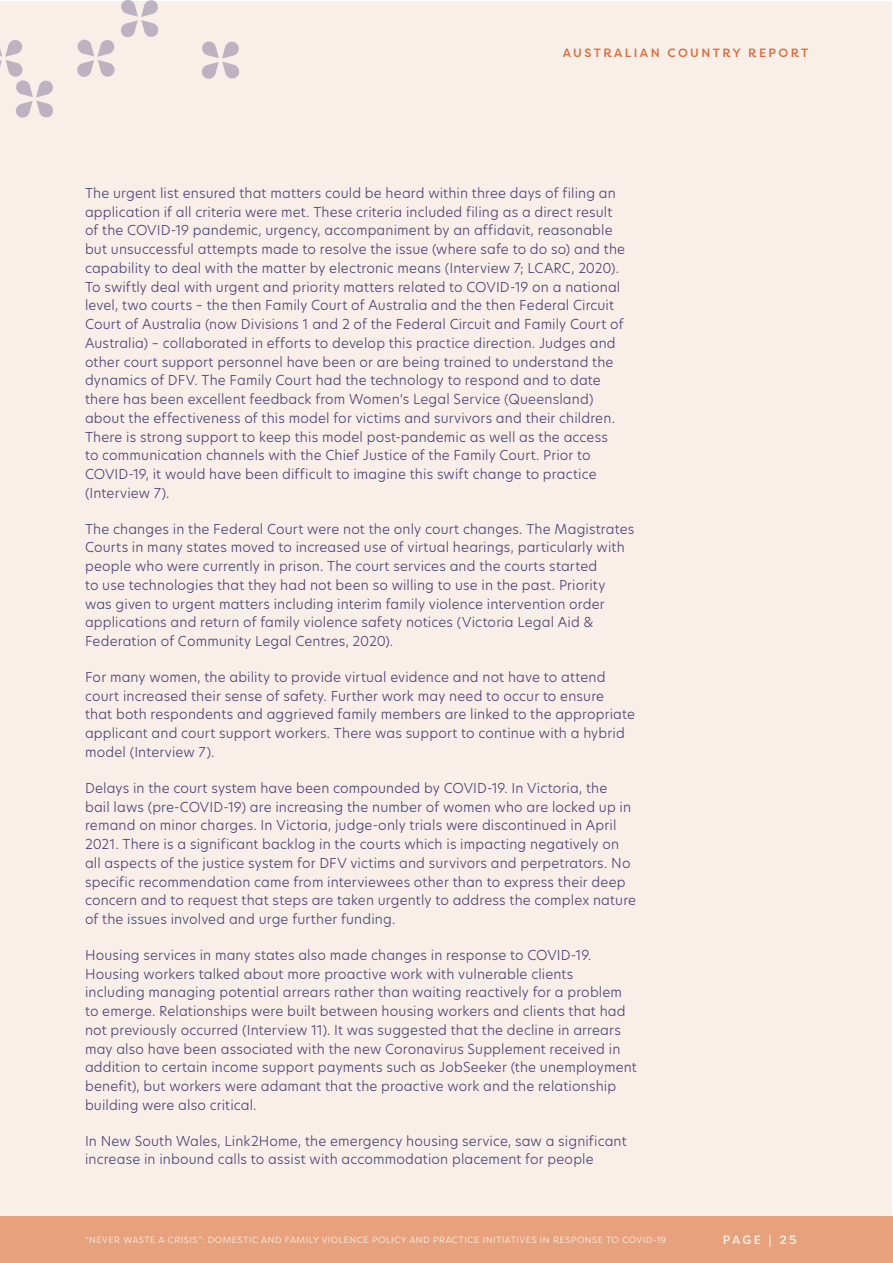
<style>
.page{position:relative;width:893px;height:1263px;background:#fff}
.page>*{position:absolute;margin:0;border:0;box-sizing:border-box;transform-origin:0 0}
.Body_text{font:300 13.5px/18.8px "Hero New";letter-spacing:.01em;color:#4c4374}
.t1{font:500 12px "Filson Pro";letter-spacing:.2em;color:#db6d3c}
.t2{font:500 12px "Filson Pro";letter-spacing:.19em;color:#f8efe8}
.t3{font:9px "Filson Pro";letter-spacing:.05em;color:#f8efe8}
</style>
<div class="page">
<div style="left:0;top:2px;width:892px;height:1261px;background:#f8efe8"></div>
<div style="left:0;top:1216px;width:893px;height:47px;background:#e7a17c"></div>
<svg style="left:0;top:40px;width:53px;height:78px"></svg>
<svg style="left:202px;top:41px;width:37px;height:38px"></svg>
<svg style="left:76px;top:0;width:83px;height:77px"></svg>
<p class="t1" style="left:563px;top:44px;width:247px">AUSTRALIAN COUNTRY REPORT</p>
<p class="Body_text" style="left:85px;top:183px;width:542px">The urgent list ensured that matters could be heard within three days of filing an application if all criteria were met. These criteria included filing as a direct result of the COVID-19 pandemic, urgency, accompaniment by an affidavit, reasonable but unsuccessful attempts made to resolve the issue (where safe to do so) and the capability to deal with the matter by electronic means (Interview 7; LCARC, 2020).<br>To swiftly deal with urgent and priority matters related to COVID-19 on a national level, two courts – the then Family Court of Australia and the then Federal Circuit Court of Australia (now Divisions 1 and 2 of the Federal Circuit and Family Court of Australia) – collaborated in efforts to develop this practice direction. Judges and other court support personnel have been or are being trained to understand the dynamics of DFV. The Family Court had the technology to respond and to date there has been excellent feedback from Women’s Legal Service (Queensland) about the effectiveness of this model for victims and survivors and their children.<br>There is strong support to keep this model post-pandemic as well as the access<br>to communication channels with the Chief Justice of the Family Court. Prior to COVID-19, it would have been difficult to imagine this swift change to practice (Interview 7).</p>
<p class="Body_text" style="left:85px;top:519px;width:551px">The changes in the Federal Court were not the only court changes. The Magistrates Courts in many states moved to increased use of virtual hearings, particularly with people who were currently in prison. The court services and the courts started<br>to use technologies that they had not been so willing to use in the past. Priority was given to urgent matters including interim family violence intervention order applications and return of family violence safety notices (Victoria Legal Aid &amp; Federation of Community Legal Centres, 2020).</p>
<p class="Body_text" style="left:85px;top:667px;width:551px">For many women, the ability to provide virtual evidence and not have to attend court increased their sense of safety. Further work may need to occur to ensure<br>that both respondents and aggrieved family members are linked to the appropriate applicant and court support workers. There was support to continue with a hybrid model (Interview 7).</p>
<p class="Body_text" style="left:85px;top:778px;width:553px">Delays in the court system have been compounded by COVID-19. In Victoria, the<br>bail laws (pre-COVID-19) are increasing the number of women who are locked up in remand on minor charges. In Victoria, judge-only trials were discontinued in April 2021. There is a significant backlog in the courts which is impacting negatively on all aspects of the justice system for DFV victims and survivors and perpetrators. No specific recommendation came from interviewees other than to express their deep concern and to request that steps are taken urgently to address the complex nature of the issues involved and urge further funding.</p>
<p class="Body_text" style="left:85px;top:945px;width:553px">Housing services in many states also made changes in response to COVID-19.<br>Housing workers talked about more proactive work with vulnerable clients<br>including managing potential arrears rather than waiting reactively for a problem to emerge. Relationships were built between housing workers and clients that had not previously occurred (Interview 11). It was suggested that the decline in arrears may also have been associated with the new Coronavirus Supplement received in addition to certain income support payments such as JobSeeker (the unemployment benefit), but workers were adamant that the proactive work and the relationship building were also critical.</p>
<p class="Body_text" style="left:85px;top:1131px;width:543px">In New South Wales, Link2Home, the emergency housing service, saw a significant increase in inbound calls to assist with accommodation placement for people</p>
<p class="t3" style="left:85px;top:1234px;width:583px">“NEVER WASTE A CRISIS”: DOMESTIC AND FAMILY VIOLENCE POLICY AND PRACTICE INITIATIVES IN RESPONSE TO COVID-19</p>
<p class="t2" style="left:723px;top:1231px;width:75px">PAGE | 25</p>
</div>
